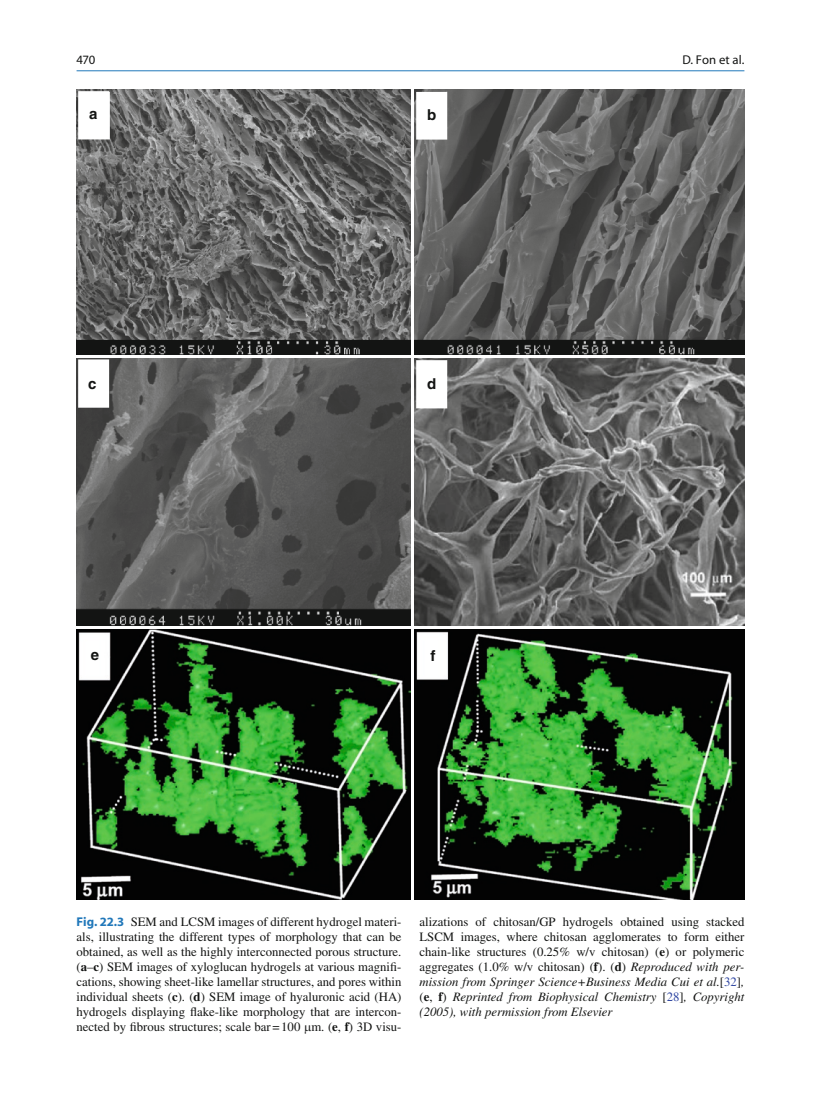
<style>
.page{position:relative;width:821px;height:1106px;background:#fff}
.page>*{position:absolute;margin:0;border:0;box-sizing:border-box;transform-origin:0 0}
.t1{font:700 15px "Helvetica";color:#131413}
.t2{font:12.75px/15px "Times";color:#131413;text-align:justify}
.t3{font:12.75px "Myriad";color:#131413}
.s1{font-family:"Myriad";font-weight:700;color:#2178ba}
.s2{font-weight:700}
.s3{font-style:italic}
.s4{color:#2e45a1}
</style>
<div class="page">
<hr style="left:77px;top:70px;width:667px;height:1px;background:#2178ba">
<img style="left:77px;top:358px;width:334px;height:267px">
<img style="left:77px;top:89px;width:334px;height:265px">
<img style="left:415px;top:358px;width:329px;height:267px">
<img style="left:415px;top:89px;width:329px;height:265px">
<img style="left:77px;top:630px;width:334px;height:269px">
<img style="left:415px;top:630px;width:329px;height:269px">
<p class="t3" style="left:76px;top:54px;width:20px">470</p>
<p class="t3" style="left:682px;top:54px;width:64px">D. Fon et al.</p>
<p class="t1" style="left:89px;top:104px;width:10px">a</p>
<p class="t1" style="left:427px;top:106px;width:11px">b</p>
<p class="t1" style="left:88px;top:374px;width:10px">c</p>
<p class="t1" style="left:427px;top:375px;width:11px">d</p>
<p class="t1" style="left:91px;top:645px;width:10px">e</p>
<p class="t1" style="left:430px;top:647px;width:6px">f</p>
<p class="t2" style="left:77px;top:914px;width:326px"><span class="s1">Fig. 22.3</span> SEM and LCSM images of different hydrogel materi&shy;als, illustrating the different types of morphology that can be obtained, as well as the highly interconnected porous structure. (<span class="s2">a</span>–<span class="s2">c</span>) SEM images of xyloglucan hydrogels at various magnifi&shy;cations, showing sheet-like lamellar structures, and pores within individual sheets (<span class="s2">c</span>). (<span class="s2">d</span>) SEM image of hyaluronic acid (HA) hydrogels displaying flake-like morphology that are intercon&shy;nected by fibrous structures; scale bar=100 m. (<span class="s2">e</span>, <span class="s2">f</span>) 3D visu-</p>
<p class="t2" style="left:419px;top:914px;width:326px">alizations of chitosan/GP hydrogels obtained using stacked LSCM images, where chitosan agglomerates to form either chain-like structures (0.25% w/v chitosan) (<span class="s2">e</span>) or polymeric aggregates (1.0% w/v chitosan) (<span class="s2">f</span>). (<span class="s2">d</span>) <span class="s3">Reproduced with per&shy;mission from Springer Science+Business Media Cui et al.</span>[<span class="s4">32</span>]<span class="s3">, </span>(<span class="s2">e</span>, <span class="s2">f</span>) <span class="s3">Reprinted from Biophysical Chemistry</span> [<span class="s4">28</span>]<span class="s3">, Copyright (2005), with permission from Elsevier</span></p>
</div>
